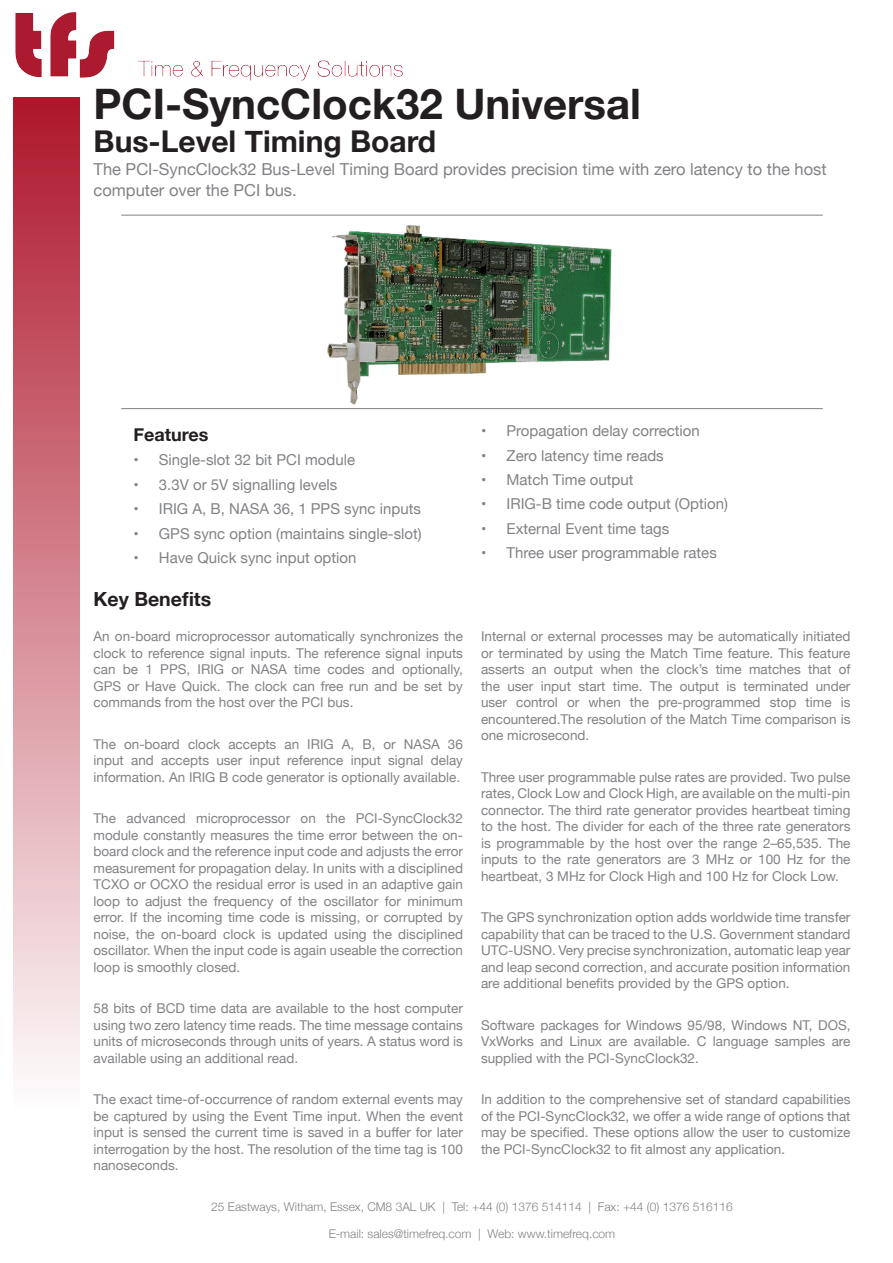
<style>
.page{position:relative;width:893px;height:1263px;background:#fff}
.page>*{position:absolute;margin:0;border:0;box-sizing:border-box;transform-origin:0 0}
.Product_name-sub_cop{font:700 42px "Helvetica Neue";color:#231f20}
.Product_name-sub_cop-2{font:700 30px "Helvetica Neue";color:#231f20}
.Features_Input_copy{font:700 19.5px "Helvetica Neue";color:#231f20}
.Features_Input_copy-2{font:700 18px "Helvetica Neue";color:#231f20}
.Product_name-sub_cop-3{font:16.5px/21px "Helvetica Neue";color:#808285}
.Features_Input_copy-3{font:15px "Helvetica Neue";color:#808285}
.Benefits_and_body_co{font:13.5px/16.5px "Helvetica Neue";color:#808285;text-align:justify}
.t1{font:300 12px "Helvetica Neue";color:#808285}
</style>
<div class="page">
<img style="left:308px;top:214px;width:326px;height:196px">
<hr style="left:121px;top:215px;width:702px;height:1px;background:#808285">
<hr style="left:121px;top:408px;width:702px;height:1px;background:#808285">
<div style="left:13px;top:97px;width:67px;height:1010px;background:linear-gradient(to bottom,#ad162a,#fefcfc)"></div>
<img style="left:15px;top:12px;width:388px;height:69px">
<p class="Product_name-sub_cop" style="left:94px;top:71px;width:549px">PCI-SyncClock32 Universal</p>
<p class="Product_name-sub_cop-2" style="left:94px;top:117px;width:344px">Bus-Level Timing Board</p>
<p class="Product_name-sub_cop-3" style="left:94px;top:160px;width:735px">The PCI-SyncClock32 Bus-Level Timing Board provides precision time with zero latency to the host computer over the PCI bus.</p>
<p class="Features_Input_copy-2" style="left:133px;top:420px;width:77px">Features</p>
<p class="Features_Input_copy-3" style="left:133px;top:449px;width:223px">• Single-slot 32 bit PCI module</p>
<p class="Features_Input_copy-3" style="left:133px;top:474px;width:205px">• 3.3V or 5V signalling levels</p>
<p class="Features_Input_copy-3" style="left:133px;top:498px;width:289px">• IRIG A, B, NASA 36, 1 PPS sync inputs</p>
<p class="Features_Input_copy-3" style="left:133px;top:522px;width:290px">• GPS sync option (maintains single-slot)</p>
<p class="Features_Input_copy-3" style="left:133px;top:547px;width:225px">• Have Quick sync input option</p>
<p class="Features_Input_copy" style="left:94px;top:584px;width:119px">Key Benefits</p>
<p class="Benefits_and_body_co" style="left:94px;top:629px;width:371px">An on-board microprocessor automatically synchronizes the clock to reference signal inputs. The reference signal inputs can be 1 PPS, IRIG or NASA time codes and optionally, GPS or Have Quick. The clock can free run and be set by commands from the host over the PCI bus.</p>
<p class="Benefits_and_body_co" style="left:94px;top:736px;width:371px">The on-board clock accepts an IRIG A, B, or NASA 36 input and accepts user input reference input signal delay information. An IRIG B code generator is optionally available.</p>
<p class="Benefits_and_body_co" style="left:94px;top:811px;width:371px">The advanced microprocessor on the PCI-SyncClock32 module constantly measures the time error between the on&shy;board clock and the reference input code and adjusts the error measurement for propagation delay. In units with a disciplined TCXO or OCXO the residual error is used in an adaptive gain loop to adjust the frequency of the oscillator for minimum error. If the incoming time code is missing, or corrupted by noise, the on-board clock is updated using the disciplined oscillator. When the input code is again useable the correction loop is smoothly closed.</p>
<p class="Benefits_and_body_co" style="left:94px;top:1001px;width:371px">58 bits of BCD time data are available to the host computer using two zero latency time reads. The time message contains units of microseconds through units of years. A status word is available using an additional read.</p>
<p class="Benefits_and_body_co" style="left:94px;top:1092px;width:371px">The exact time-of-occurrence of random external events may be captured by using the Event Time input. When the event input is sensed the current time is saved in a buffer for later interrogation by the host. The resolution of the time tag is 100 nanoseconds.</p>
<p class="Features_Input_copy-3" style="left:481px;top:420px;width:220px">• Propagation delay correction</p>
<p class="Features_Input_copy-3" style="left:481px;top:445px;width:184px">• Zero latency time reads</p>
<p class="Features_Input_copy-3" style="left:481px;top:469px;width:154px">• Match Time output</p>
<p class="Features_Input_copy-3" style="left:481px;top:493px;width:248px">• IRIG-B time code output (Option)</p>
<p class="Features_Input_copy-3" style="left:481px;top:518px;width:190px">• External Event time tags</p>
<p class="Features_Input_copy-3" style="left:481px;top:542px;width:237px">• Three user programmable rates</p>
<p class="Benefits_and_body_co" style="left:481px;top:629px;width:371px">Internal or external processes may be automatically initiated or terminated by using the Match Time feature. This feature asserts an output when the clock’s time matches that of the user input start time. The output is terminated under user control or when the pre-programmed stop time is encountered.The resolution of the Match Time comparison is one microsecond.</p>
<p class="Benefits_and_body_co" style="left:481px;top:769px;width:371px">Three user programmable pulse rates are provided. Two pulse rates, Clock Low and Clock High, are available on the multi-pin connector. The third rate generator provides heartbeat timing to the host. The divider for each of the three rate generators is programmable by the host over the range 2–65,535. The inputs to the rate generators are 3 MHz or 100 Hz for the heartbeat, 3 MHz for Clock High and 100 Hz for Clock Low.</p>
<p class="Benefits_and_body_co" style="left:481px;top:910px;width:371px">The GPS synchronization option adds worldwide time transfer capability that can be traced to the U.S. Government standard UTC-USNO. Very precise synchronization, automatic leap year and leap second correction, and accurate position information are additional benefits provided by the GPS option.</p>
<p class="Benefits_and_body_co" style="left:481px;top:1017px;width:371px">Software packages for Windows 95/98, Windows NT, DOS, VxWorks and Linux are available. C language samples are supplied with the PCI-SyncClock32.</p>
<p class="Benefits_and_body_co" style="left:481px;top:1092px;width:371px">In addition to the comprehensive set of standard capabilities of the PCI-SyncClock32, we offer a wide range of options that may be specified. These options allow the user to customize the PCI-SyncClock32 to fit almost any application.</p>
<p class="t1" style="left:211px;top:1197px;width:523px">25 Eastways, Witham, Essex, CM8 3AL UK | Tel: +44 (0) 1376 514114 | Fax: +44 (0) 1376 516116</p>
<p class="t1" style="left:329px;top:1224px;width:288px">E-mail: sales@timefreq.com | Web: www.timefreq.com</p>
</div>
